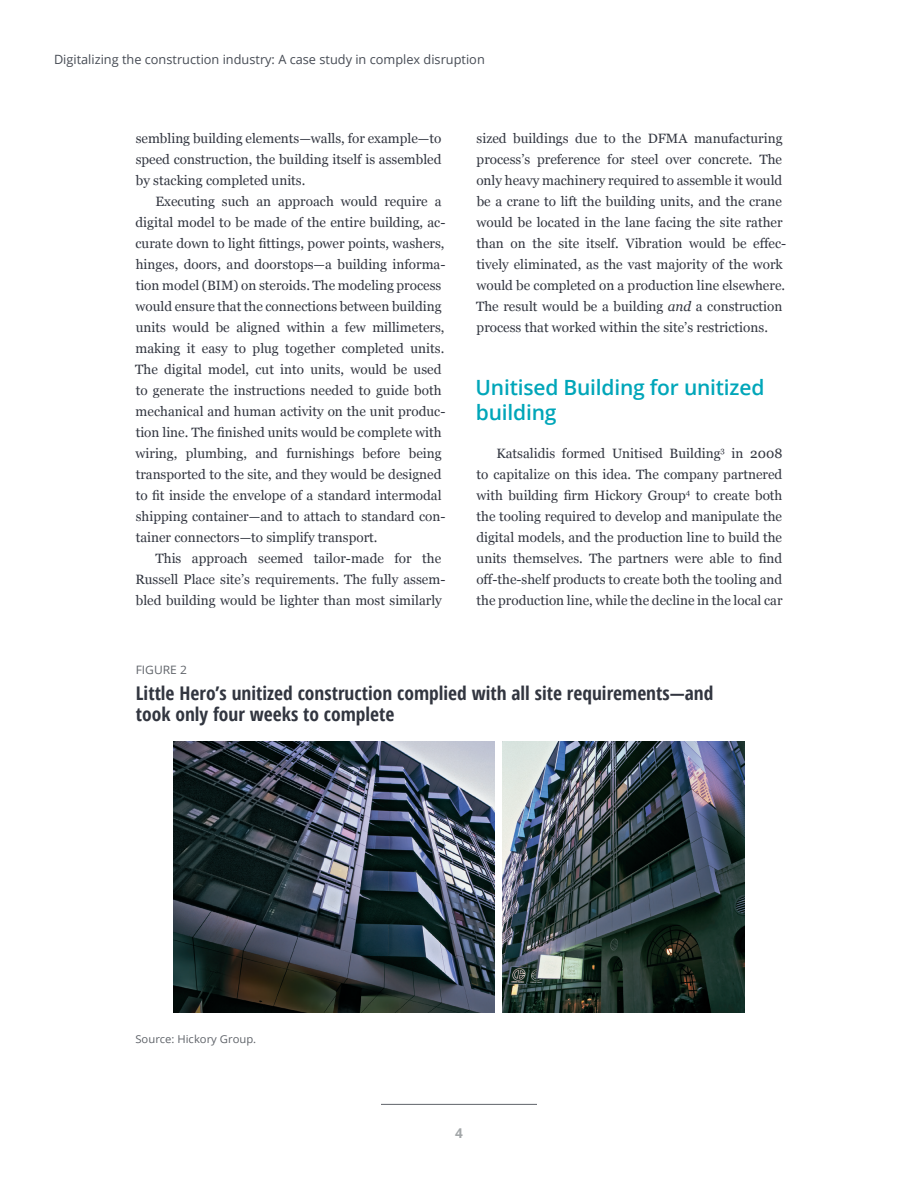
<style>
.page{position:relative;width:918px;height:1188px;background:#fff}
.page>*{position:absolute;margin:0;border:0;box-sizing:border-box;transform-origin:0 0}
.heading2{font:600 21px/25.2px "Open Sans";letter-spacing:-.01em;color:#00a6b9}
.t1{font:700 18.9px/21.8px "Open Sans Condensed";color:#323640}
.body-copy{font:13.5px/21px "Georgia";color:#323640}
.t2{font:700 13.5px "Open Sans";color:#a3a7a9}
.t3{font:12.75px "Open Sans";color:#464b54}
.t4{font:11.55px "Open Sans";color:#5f6369}
.t5{font:10.8px "Open Sans";color:#5f6369}
.s1{font-style:italic}
</style>
<div class="page">
<hr style="left:381px;top:1104px;width:156px;height:1px;background:#5f6369">
<img style="left:174px;top:742px;width:320px;height:271px">
<img style="left:503px;top:742px;width:241px;height:271px">
<p class="t3" style="left:54px;top:50px;width:432px">Digitalizing the construction industry: A case study in complex disruption</p>
<p class="body-copy" style="left:136px;top:127px;width:307px;text-align:justify">sembling building elements—walls, for example—to speed construction, the building itself is assembled by stacking completed units.</p>
<p class="body-copy" style="left:135px;top:190px;width:312px;text-indent:20px">Executing such an approach would require a digital model to be made of the entire building, ac&shy;curate down to light fittings, power points, washers, hinges, doors, and doorstops—a building informa&shy;tion model (BIM) on steroids. The modeling process would ensure that the connections between building units would be aligned within a few millimeters, making it easy to plug together completed units.<br>The digital model, cut into units, would be used to generate the instructions needed to guide both mechanical and human activity on the unit produc&shy;tion line. The finished units would be complete with wiring, plumbing, and furnishings before being transported to the site, and they would be designed to fit inside the envelope of a standard intermodal shipping container—and to attach to standard con&shy;tainer connectors—to simplify transport.</p>
<p class="body-copy" style="left:135px;top:547px;width:312px;text-indent:20px">This approach seemed tailor-made for the<br>Russell Place site’s requirements. The fully assem&shy;bled building would be lighter than most similarly</p>
<p class="body-copy" style="left:476px;top:127px;width:312px">sized buildings due to the DFMA manufacturing process’s preference for steel over concrete. The only heavy machinery required to assemble it would be a crane to lift the building units, and the crane would be located in the lane facing the site rather than on the site itself. Vibration would be effec&shy;tively eliminated, as the vast majority of the work would be completed on a production line elsewhere.<br>The result would be a building <span class="s1">and</span> a construction process that worked within the site’s restrictions.</p>
<p class="heading2" style="left:476px;top:374px;width:290px">Unitised Building for unitized building</p>
<p class="body-copy" style="left:476px;top:442px;width:308px;text-align:justify;text-indent:20px">Katsalidis formed Unitised Building<sup>3</sup> in 2008 to capitalize on this idea. The company partnered with building firm Hickory Group<sup>4</sup> to create both the tooling required to develop and manipulate the digital models, and the production line to build the units themselves. The partners were able to find off-the-shelf products to create both the tooling and the production line, while the decline in the local car</p>
<p class="t4" style="left:136px;top:662px;width:53px">FIGURE 2</p>
<p class="t1" style="left:136px;top:682px;width:579px">Little Hero’s unitized construction complied with all site requirements—and took only four weeks to complete</p>
<p class="t5" style="left:135px;top:1031px;width:122px">Source: Hickory Group.</p>
<p class="t2" style="left:455px;top:1123px;width:9px">4</p>
</div>
